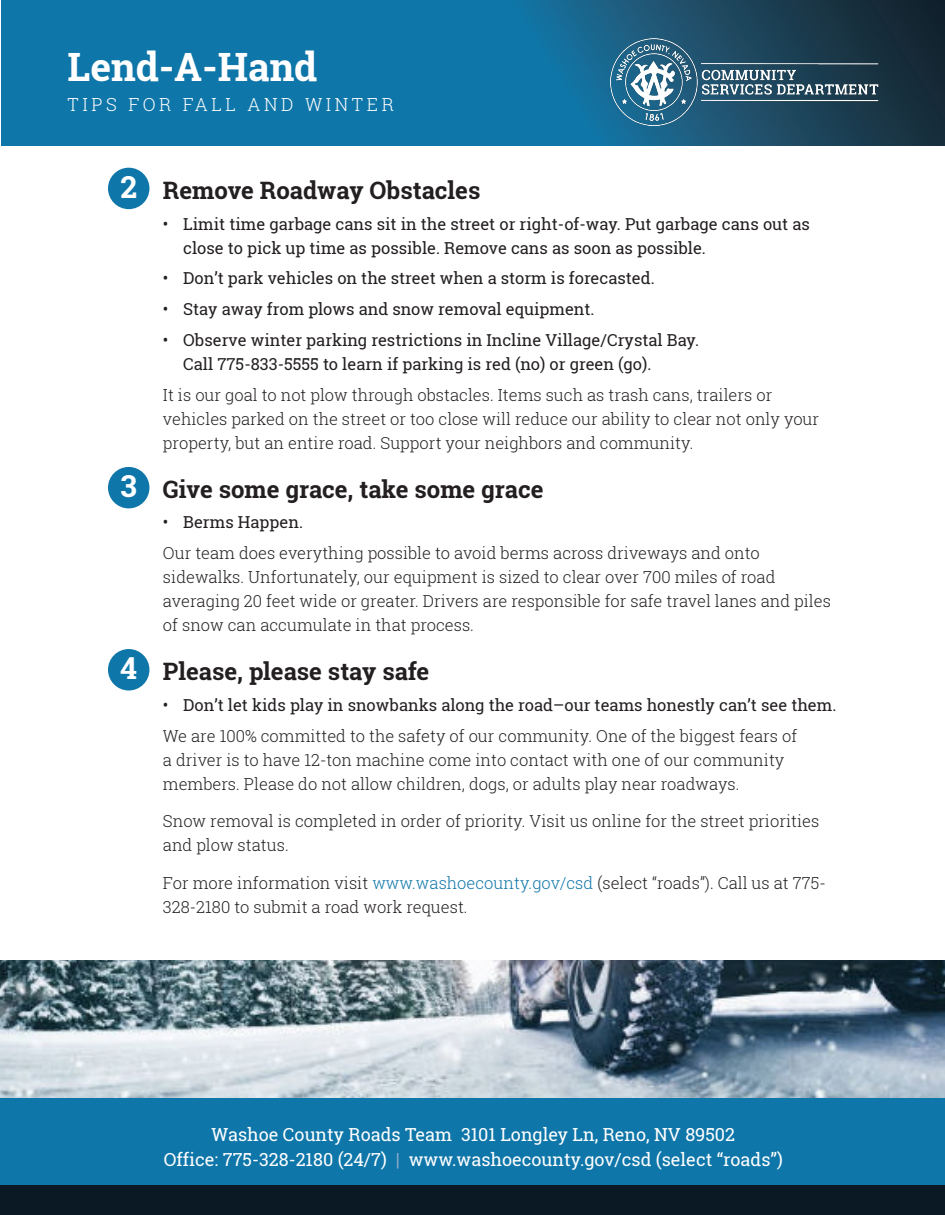
<style>
.page{position:relative;width:945px;height:1215px;background:#fff}
.page>*{position:absolute;margin:0;border:0;box-sizing:border-box;transform-origin:0 0}
.t1{font:700 39px "Roboto Slab";color:#fff}
.t2{font:700 30.3px "Roboto Slab";color:#fff}
.t3{font:700 24px "Roboto Slab";color:#231f20}
.t4{font:18px "Roboto Slab";color:#fff}
.t5{font:300 18px "Roboto Slab";letter-spacing:.2em;color:#fff}
.Main_Paragraph{font:300 16.5px/24px "Roboto Slab";color:#231f20}
.t6{font:16.5px/24px "Roboto Slab";color:#231f20}
.s1{color:#0f76a9}
.s2{color:#8daccc}
</style>
<div class="page">
<div style="left:108px;top:467px;width:41px;height:41px;background:#0f76a9;border-radius:50%"></div>
<div style="left:108px;top:649px;width:41px;height:42px;background:#0f76a9;border-radius:50%"></div>
<div style="left:108px;top:168px;width:41px;height:41px;background:#0f76a9;border-radius:50%"></div>
<img style="left:0;top:961px;width:945px;height:137px">
<div style="left:0;top:1098px;width:945px;height:117px;background:#0f76a9"></div>
<div style="left:0;top:1185px;width:945px;height:30px;background:#0b1925"></div>
<svg style="left:1px;top:0;width:944px;height:145px;background:#116995"></svg>
<img style="left:611px;top:38px;width:268px;height:87px">
<p class="t1" style="left:68px;top:40px;width:251px">Lend-A-Hand</p>
<p class="t5" style="left:68px;top:92px;width:328px">TIPS FOR FALL AND WINTER</p>
<p class="t2" style="left:120px;top:166px;width:18px">2</p>
<p class="t2" style="left:121px;top:465px;width:18px">3</p>
<p class="t2" style="left:120px;top:648px;width:19px">4</p>
<h2 class="t3" style="left:163px;top:174px;width:319px">Remove Roadway Obstacles</h2>
<p class="t6" style="left:183px;top:211px;width:628px;text-indent:-20px">• Limit time garbage cans sit in the street or right-of-way. Put garbage cans out as close to pick up time as possible. Remove cans as soon as possible.</p>
<p class="t6" style="left:163px;top:266px;width:493px">• Don’t park vehicles on the street when a storm is forecasted.</p>
<p class="t6" style="left:163px;top:297px;width:433px">• Stay away from plows and snow removal equipment.</p>
<p class="t6" style="left:183px;top:328px;width:517px;text-indent:-20px">• Observe winter parking restrictions in Incline Village/Crystal Bay.<br>Call 775-833-5555 to learn if parking is red (no) or green (go).</p>
<p class="Main_Paragraph" style="left:163px;top:382px;width:658px">It is our goal to not plow through obstacles. Items such as trash cans, trailers or vehicles parked on the street or too close will reduce our ability to clear not only your property, but an entire road. Support your neighbors and community.</p>
<h2 class="t3" style="left:163px;top:472px;width:382px">Give some grace, take some grace</h2>
<p class="t6" style="left:163px;top:510px;width:142px">• Berms Happen.</p>
<p class="Main_Paragraph" style="left:163px;top:541px;width:670px">Our team does everything possible to avoid berms across driveways and onto sidewalks. Unfortunately, our equipment is sized to clear over 700 miles of road averaging 20 feet wide or greater. Drivers are responsible for safe travel lanes and piles of snow can accumulate in that process.</p>
<h2 class="t3" style="left:163px;top:655px;width:268px">Please, please stay safe</h2>
<p class="t6" style="left:163px;top:693px;width:675px">• Don’t let kids play in snowbanks along the road–our teams honestly can’t see them.</p>
<p class="Main_Paragraph" style="left:163px;top:723px;width:636px">We are 100% committed to the safety of our community. One of the biggest fears of a driver is to have 12-ton machine come into contact with one of our community members. Please do not allow children, dogs, or adults play near roadways.</p>
<p class="Main_Paragraph" style="left:163px;top:809px;width:658px">Snow removal is completed in order of priority. Visit us online for the street priorities and plow status.</p>
<p class="Main_Paragraph" style="left:163px;top:870px;width:664px">For more information visit <span class="s1">www.washoecounty.gov/csd</span> (select “roads”). Call us at 775-<br>328-2180 to submit a road work request.</p>
<p class="t4" style="left:212px;top:1122px;width:525px">Washoe County Roads Team 3101 Longley Ln, Reno, NV 89502</p>
<p class="t4" style="left:164px;top:1148px;width:621px">Office: 775-328-2180 (24/7) <span class="s2">|</span> www.washoecounty.gov/csd (select “roads”)</p>
</div>
